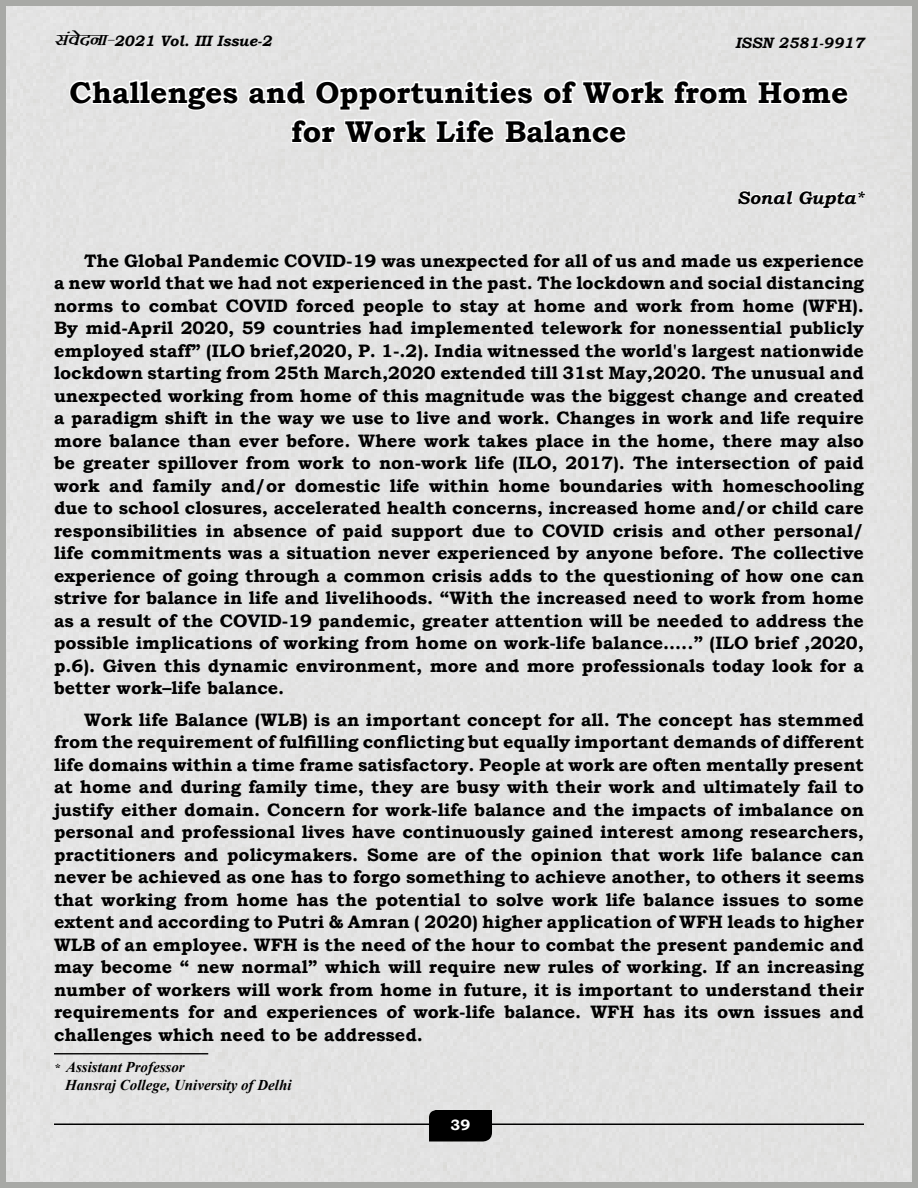
<style>
.page{position:relative;width:918px;height:1188px;background:#fff}
.page>*{position:absolute;margin:0;border:0;box-sizing:border-box;transform-origin:0 0}
.Eng__Article_Heading{font:700 30px/39px "Bookman Old Style";color:#000;text-align:center}
.English_Paragrah{font:700 18px/22.5px "Bookman Old Style";color:#000;text-align:justify}
.English_Writer_Name{font:italic 700 18px "Bookman Old Style";color:#000}
.English_Writer_Desig{font:italic 700 15px "Times New Roman";color:#000}
.t1{font:italic 700 15px "Bookman Old Style";color:#000}
.t2{font:700 15px "Bookman Old Style";color:#fff}
.s1{font-family:"Kruti Dev 100";font-size:19.5px}
.s2{font-size:12px}
</style>
<div class="page">
<div style="left:0;top:0;width:918px;height:1188px;border:6px solid #a8a9a6"></div>
<hr style="left:54px;top:1124px;width:810px;height:1px;background:#000">
<svg style="left:429px;top:1110px;width:63px;height:32px"></svg>
<div style="left:430px;top:1119px;width:60px;height:12px;background:#000;border-radius:4px"></div>
<svg style="left:756px;top:79px;width:95px;height:27px"></svg>
<svg style="left:67px;top:66px;width:683px;height:83px"></svg>
<svg style="left:737px;top:189px;width:130px;height:30px"></svg>
<hr style="left:54px;top:1053px;width:154px;height:1px;background:#000">
<p class="t1" style="left:54px;top:29px;width:219px"><span class="s1">laosnuk&amp;</span>2021 Vol. III Issue-2</p>
<p class="t1" style="left:735px;top:32px;width:130px">ISSN 2581-9917</p>
<p class="Eng__Article_Heading" style="left:70px;top:72px;width:780px">Challenges and Opportunities of Work from Home for Work Life Balance</p>
<p class="English_Writer_Name" style="left:737px;top:184px;width:129px">Sonal Gupta*</p>
<p class="English_Paragrah" style="left:54px;top:249px;width:812px;text-indent:30px">The Global Pandemic COVID-19 was unexpected for all of us and made us experience a new world that we had not experienced in the past. The lockdown and social distancing norms to combat COVID forced people to stay at home and work from home (WFH).<br>By mid-April 2020, 59 countries had implemented telework for nonessential publicly employed staff” (ILO brief,2020, P. 1-.2). India witnessed the world's largest nationwide lockdown starting from 25th March,2020 extended till 31st May,2020. The unusual and unexpected working from home of this magnitude was the biggest change and created a paradigm shift in the way we use to live and work. Changes in work and life require more balance than ever before. Where work takes place in the home, there may also be greater spillover from work to non-work life (ILO, 2017). The intersection of paid work and family and/or domestic life within home boundaries with homeschooling due to school closures, accelerated health concerns, increased home and/or child care responsibilities in absence of paid support due to COVID crisis and other personal/ life commitments was a situation never experienced by anyone before. The collective experience of going through a common crisis adds to the questioning of how one can strive for balance in life and livelihoods. “With the increased need to work from home as a result of the COVID-19 pandemic, greater attention will be needed to address the possible implications of working from home on work-life balance…..” (ILO brief ,2020, p.6). Given this dynamic environment, more and more professionals today look for a better work–life balance.</p>
<p class="English_Paragrah" style="left:54px;top:708px;width:812px;text-indent:30px">Work life Balance (WLB) is an important concept for all. The concept has stemmed from the requirement of fulfilling conflicting but equally important demands of different life domains within a time frame satisfactory. People at work are often mentally present at home and during family time, they are busy with their work and ultimately fail to justify either domain. Concern for work-life balance and the impacts of imbalance on personal and professional lives have continuously gained interest among researchers, practitioners and policymakers. Some are of the opinion that work life balance can never be achieved as one has to forgo something to achieve another, to others it seems that working from home has the potential to solve work life balance issues to some extent and according to Putri &amp; Amran ( 2020) higher application of WFH leads to higher WLB of an employee. WFH is the need of the hour to combat the present pandemic and may become “ new normal” which will require new rules of working. If an increasing number of workers will work from home in future, it is important to understand their requirements for and experiences of work-life balance. WFH has its own issues and challenges which need to be addressed.</p>
<p class="English_Writer_Desig" style="left:54px;top:1057px;width:132px"><span class="s2">*</span> Assistant Professor</p>
<p class="English_Writer_Desig" style="left:65px;top:1075px;width:228px">Hansraj College, University of Delhi</p>
<p class="t2" style="left:451px;top:1114px;width:21px">39</p>
</div>
